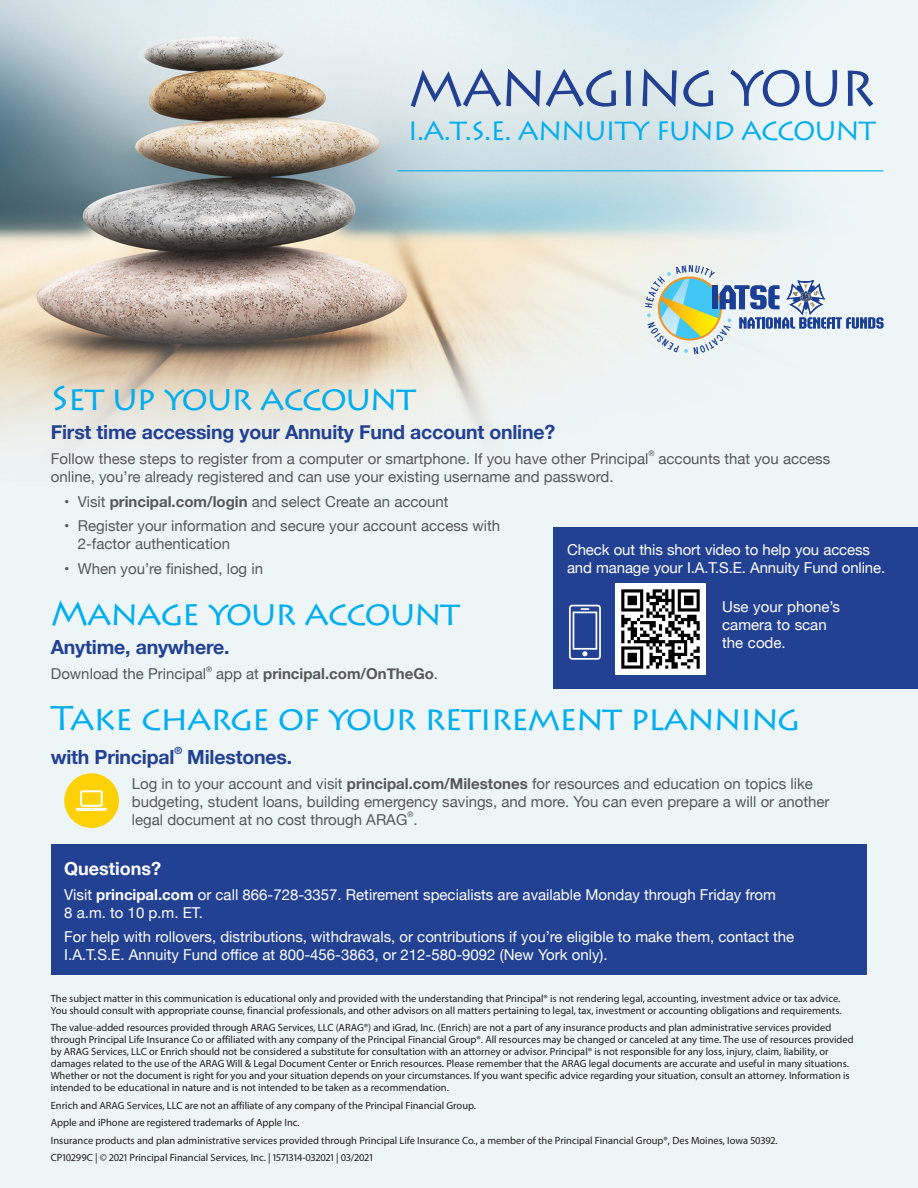
<style>
.page{position:relative;width:918px;height:1188px;background:#fff}
.page>*{position:absolute;margin:0;border:0;box-sizing:border-box;transform-origin:0 0}
.t1{font:50.25px "Lithos Pro";letter-spacing:-.035em;color:#234192}
.t2{font:34.5px "Lithos Pro";letter-spacing:-.035em;color:#00aeef}
.t3{font:26.4px "Lithos Pro";letter-spacing:-.035em;color:#00aeef}
.t4{font:700 19.5px "Helvetica Neue";letter-spacing:-.01em;color:#234192}
.t5{font:700 18px "Helvetica Neue";color:#fff}
.t6{font:15px/18px "Helvetica Neue";color:#57585a}
.t7{font:15px/18px "Helvetica Neue";color:#fff}
.t8{font:700 15px "Helvetica Neue";color:#57585a}
.t9{font:10.5px/12px "Myriad Pro";color:#231f20}
.t10{font:700 9.75px "Helvetica Neue";color:#234192}
.t11{font:7.5px "Helvetica Neue";color:#57585a}
.s1{font-weight:700}
.s2{font-weight:400}
</style>
<div class="page">
<img style="left:0;top:0;width:918px;height:1188px">
<hr style="left:397px;top:170px;width:486px;height:1px;background:#00aeef">
<div style="left:51px;top:844px;width:816px;height:130px;background:#234192"></div>
<div style="left:554px;top:527px;width:364px;height:162px;background:#234192"></div>
<svg style="left:569px;top:605px;width:32px;height:55px"></svg>
<img style="left:616px;top:584px;width:90px;height:90px">
<div style="left:64px;top:773px;width:55px;height:55px;background:#fed105;border-radius:50%"></div>
<svg style="left:76px;top:790px;width:31px;height:21px"></svg>
<svg style="left:645px;top:265px;width:238px;height:89px;background:#c4d4da"></svg>
<p class="t1" style="left:409px;top:60px;width:468px">MANAGING YOUR</p>
<p class="t3" style="left:408px;top:116px;width:469px">I.A.T.S.E. ANNUITY FUND ACCOUNT</p>
<p class="t2" style="left:51px;top:378px;width:367px">Set up your account</p>
<p class="t4" style="left:51px;top:417px;width:506px">First time accessing your Annuity Fund account online?</p>
<p class="t6" style="left:51px;top:450px;width:599px">Follow these steps to register from a computer or smartphone. If you have other Principal</p>
<p class="t11" style="left:648px;top:448px;width:7px">®</p>
<p class="t6" style="left:659px;top:450px;width:173px">accounts that you access</p>
<p class="t6" style="left:51px;top:468px;width:564px">online, you’re already registered and can use your existing username and password.</p>
<p class="t6" style="left:64px;top:493px;width:386px">• Visit <span class="s1">principal.com/login</span> and select Create an account</p>
<p class="t6" style="left:78px;top:518px;width:424px;text-indent:-14px">• Register your information and secure your account access with<br>2-factor authentication</p>
<p class="t6" style="left:64px;top:561px;width:200px">• When you’re finished, log in</p>
<p class="t2" style="left:51px;top:593px;width:411px">Manage your account</p>
<p class="t4" style="left:51px;top:632px;width:180px">Anytime, anywhere.</p>
<p class="t6" style="left:51px;top:666px;width:157px">Download the Principal</p>
<p class="t11" style="left:206px;top:664px;width:7px">®</p>
<p class="t8" style="left:216px;top:662px;width:223px"><span class="s2">app at</span> principal.com/OnTheGo<span class="s2">.</span></p>
<p class="t2" style="left:51px;top:698px;width:751px">Take charge of your retirement planning</p>
<p class="t4" style="left:51px;top:742px;width:125px">with Principal</p>
<p class="t10" style="left:174px;top:743px;width:9px">®</p>
<p class="t4" style="left:187px;top:742px;width:106px">Milestones.</p>
<p class="t6" style="left:132px;top:775px;width:699px">Log in to your account and visit <span class="s1">principal.com/Milestones</span> for resources and education on topics like budgeting, student loans, building emergency savings, and more. You can even prepare a will or another legal document at no cost through ARAG .</p>
<p class="t7" style="left:567px;top:541px;width:320px">Check out this short video to help you access and manage your I.A.T.S.E. Annuity Fund online.</p>
<p class="t7" style="left:722px;top:599px;width:119px">Use your phone’s camera to scan the code.</p>
<p class="t11" style="left:407px;top:809px;width:7px">®</p>
<p class="t5" style="left:64px;top:854px;width:99px">Questions?</p>
<p class="t7" style="left:64px;top:886px;width:713px">Visit <span class="s1">principal.com</span> or call 866-728-3357. Retirement specialists are available Monday through Friday from<br>8 a.m. to 10 p.m. ET.</p>
<p class="t7" style="left:64px;top:929px;width:732px">For help with rollovers, distributions, withdrawals, or contributions if you’re eligible to make them, contact the<br>I.A.T.S.E. Annuity Fund office at 800-456-3863, or 212-580-9092 (New York only).</p>
<p class="t9" style="left:51px;top:992px;width:792px">The subject matter in this communication is educational only and provided with the understanding that Principal® is not rendering legal, accounting, investment advice or tax advice.<br>You should consult with appropriate counse, financial professionals, and other advisors on all matters pertaining to legal, tax, investment or accounting obligations and requirements.</p>
<p class="t9" style="left:51px;top:1022px;width:804px">The value-added resources provided through ARAG Services, LLC (ARAG®) and iGrad, Inc. (Enrich) are not a part of any insurance products and plan administrative services provided through Principal Life Insurance Co or affiliated with any company of the Principal Financial Group®. All resources may be changed or canceled at any time. The use of resources provided by ARAG Services, LLC or Enrich should not be considered a substitute for consultation with an attorney or advisor. Principal® is not responsible for any loss, injury, claim, liability, or damages related to the use of the ARAG Will &amp; Legal Document Center or Enrich resources. Please remember that the ARAG legal documents are accurate and useful in many situations.<br>Whether or not the document is right for you and your situation depends on your circumstances. If you want specific advice regarding your situation, consult an attorney. Information is intended to be educational in nature and is not intended to be taken as a recommendation.</p>
<p class="t9" style="left:51px;top:1099px;width:427px">Enrich and ARAG Services, LLC are not an affiliate of any company of the Principal Financial Group.</p>
<p class="t9" style="left:51px;top:1117px;width:250px">Apple and iPhone are registered trademarks of Apple Inc.</p>
<p class="t9" style="left:51px;top:1134px;width:728px">Insurance products and plan administrative services provided through Principal Life Insurance Co., a member of the Principal Financial Group®, Des Moines, Iowa 50392.</p>
<p class="t9" style="left:51px;top:1151px;width:323px">CP10299C | © 2021 Principal Financial Services, Inc. | 1571314-032021 | 03/2021</p>
</div>
